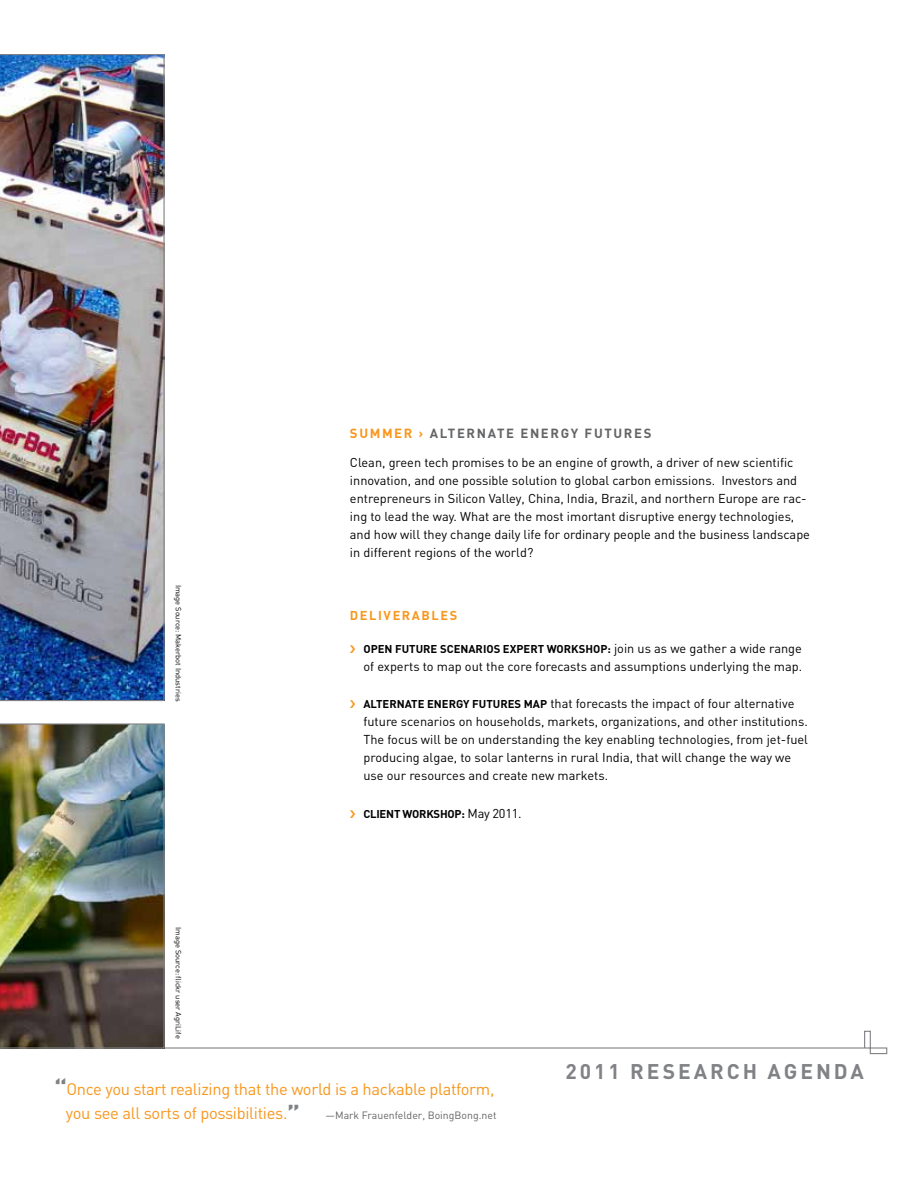
<style>
.page{position:relative;width:918px;height:1188px;background:#fff}
.page>*{position:absolute;margin:0;border:0;box-sizing:border-box;transform-origin:0 0}
.t1{font:700 21px "DIN";letter-spacing:.14em;color:#808285}
.t2{font:16.5px/24px "DIN";letter-spacing:-.02em;color:#f8971d}
.t3{font:700 13.2px "DIN";letter-spacing:.125em;color:#636466}
.t4{font:700 13.2px "DIN";color:#f8971d}
.t5{font:12.75px/18px "DIN";color:#000}
.t6{font:700 12.75px "DIN";color:#f8971d}
.t7{font:700 11.25px "DIN";color:#000}
.t8{font:700 11.25px "DIN";letter-spacing:-.02em;color:#000}
.t9{font:10.5px "DIN";color:#636466}
.t10{font:7.5px "DIN";color:#000}
.s1{color:#f8971d}
.s2{font-weight:400;font-size:12.75px}
.s3{font-weight:700;font-size:11.25px}
.s4{font-weight:700;font-size:27px;color:#808285}
</style>
<div class="page">
<svg style="left:165px;top:1030px;width:723px;height:25px"></svg>
<img style="left:0;top:54px;width:165px;height:647px">
<img style="left:0;top:723px;width:165px;height:326px">
<p class="t10" style="left:183px;top:585px;width:118px;rotate:90deg">Image Source: Makerbot Industries</p>
<p class="t4" style="left:350px;top:425px;width:12px">SUMMER</p>
<p class="t3" style="left:419px;top:425px;width:234px"><span class="s1">›</span> ALTERNATE ENERGY FUTURES</p>
<p class="t5" style="left:350px;top:453px;width:462px">Clean, green tech promises to be an engine of growth, a driver of new scientific innovation, and one possible solution to global carbon emissions. Investors and entrepreneurs in Silicon Valley, China, India, Brazil, and northern Europe are rac&shy;ing to lead the way. What are the most imortant disruptive energy technologies, and how will they change daily life for ordinary people and the business landscape in different regions of the world?</p>
<p class="t6" style="left:350px;top:607px;width:10px">DELIVERABLES</p>
<p class="t7" style="left:363px;top:641px;width:440px">OPEN FUTURE SCENARIOS EXPERT WORKSHOP: <span class="s2">join us as we gather a wide range</span></p>
<p class="t5" style="left:363px;top:657px;width:440px">of experts to map out the core forecasts and assumptions underlying the map.</p>
<p class="t5" style="left:363px;top:695px;width:446px"><span class="s3">ALTERNATE ENERGY FUTURES MAP</span> that forecasts the impact of four alternative future scenarios on households, markets, organizations, and other institutions.<br>The focus will be on understanding the key enabling technologies, from jet-fuel producing algae, to solar lanterns in rural India, that will change the way we use our resources and create new markets.</p>
<p class="t8" style="left:363px;top:806px;width:160px">CLIENT WORKSHOP: <span class="s2">May 2011.</span></p>
<p class="t10" style="left:183px;top:927px;width:113px;rotate:90deg">Image Source: flickr user AgriLife</p>
<p class="t2" style="left:66px;top:1077px;width:430px;text-indent:-12px"><span class="s4">“</span>Once you start realizing that the world is a hackable platform, you see all sorts of possibilities.<span class="s4">”</span></p>
<p class="t9" style="left:326px;top:1109px;width:173px">—Mark Frauenfelder, BoingBong.net</p>
<h1 class="t1" style="left:565px;top:1057px;width:220px">2011 RESEARCH AGENDA</h1>
</div>
